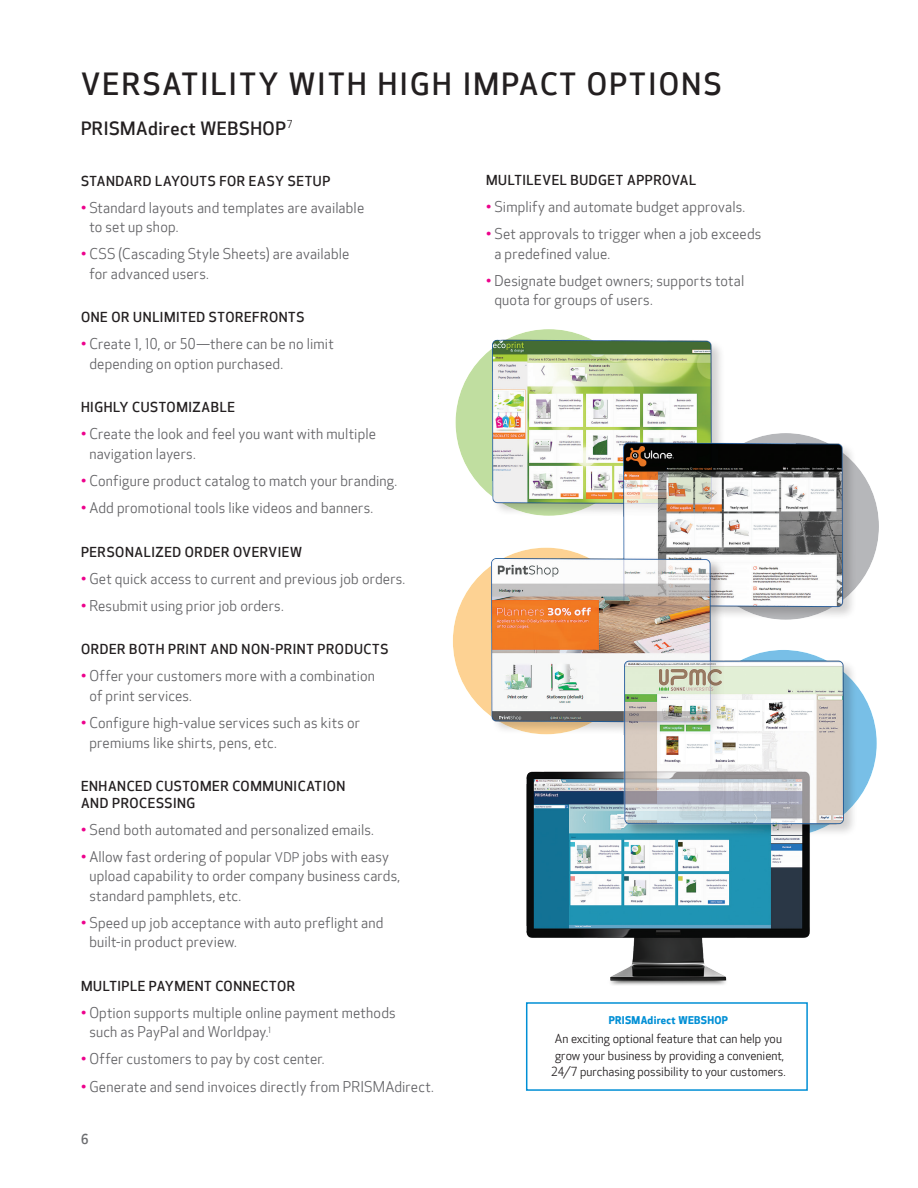
<style>
.page{position:relative;width:918px;height:1188px;background:#fff}
.page>*{position:absolute;margin:0;border:0;box-sizing:border-box;transform-origin:0 0}
.Page_Header{font:500 30px "Optic Sans 301";letter-spacing:.08em;color:#231f20}
.Page_Subheads{font:500 18px "Optic Sans 301";letter-spacing:.03em;color:#231f20}
.Bullet_Text_Pg6{font:14.25px/19.5px "Optic Sans 201";letter-spacing:.015em;color:#636366}
.Gray_Text_Last_Parag{font:14.25px/19.5px "Optic Sans 201";letter-spacing:.01em;color:#636366}
.TEXT_Subhead{font:500 13.5px/16.5px "Optic Sans 301";letter-spacing:.045em;color:#231f20}
.t1{font:500 13.5px "Optic Sans 301";color:#6c6d70}
.CAPTION_text{font:12px/16.5px "Optic Sans 201";color:#231f20;text-align:center}
.CAPTION_head{font:700 10.5px "Optic Sans 401";letter-spacing:.03em;color:#008fd5}
.s1{color:#ed028c}
.s2{font-size:12.75px}
</style>
<div class="page">
<div style="left:453px;top:548px;width:187px;height:186px;background:#fdd293;border-radius:50%"></div>
<img style="left:467px;top:329px;width:402px;height:656px">
<div style="left:526px;top:1002px;width:282px;height:89px;border:2px solid #008fd5"></div>
<h1 class="Page_Header" style="left:81px;top:67px;width:642px">VERSATILITY WITH HIGH IMPACT OPTIONS</h1>
<h3 class="Page_Subheads" style="left:81px;top:118px;width:213px">PRISMAdirect WEBSHOP<sup>7</sup></h3>
<h5 class="TEXT_Subhead" style="left:81px;top:173px;width:251px">STANDARD LAYOUTS FOR EASY SETUP</h5>
<p class="Bullet_Text_Pg6" style="left:89px;top:198px;width:276px;text-indent:-8px"><span class="s1">•</span> Standard layouts and templates are available to set up shop.</p>
<p class="Gray_Text_Last_Parag" style="left:89px;top:245px;width:262px;text-indent:-8px"><span class="s1">•</span> CSS (Cascading Style Sheets) are available for advanced users.</p>
<h5 class="TEXT_Subhead" style="left:81px;top:310px;width:225px">ONE OR UNLIMITED STOREFRONTS</h5>
<p class="Gray_Text_Last_Parag" style="left:89px;top:335px;width:246px;text-indent:-8px"><span class="s1">•</span> Create 1, 10, or 50—there can be no limit depending on option purchased.</p>
<h5 class="TEXT_Subhead" style="left:81px;top:400px;width:156px">HIGHLY CUSTOMIZABLE</h5>
<p class="Bullet_Text_Pg6" style="left:89px;top:425px;width:288px;text-indent:-8px"><span class="s1">•</span> Create the look and feel you want with multiple navigation layers.</p>
<p class="Bullet_Text_Pg6" style="left:81px;top:472px;width:318px"><span class="s1">•</span> Configure product catalog to match your branding.</p>
<p class="Gray_Text_Last_Parag" style="left:81px;top:499px;width:294px"><span class="s1">•</span> Add promotional tools like videos and banners.</p>
<h5 class="TEXT_Subhead" style="left:81px;top:544px;width:223px">PERSONALIZED ORDER OVERVIEW</h5>
<p class="Bullet_Text_Pg6" style="left:81px;top:569px;width:326px"><span class="s1">•</span> Get quick access to current and previous job orders.</p>
<p class="Gray_Text_Last_Parag" style="left:81px;top:596px;width:204px"><span class="s1">•</span> Resubmit using prior job orders.</p>
<h5 class="TEXT_Subhead" style="left:81px;top:642px;width:309px">ORDER BOTH PRINT AND NON-PRINT PRODUCTS</h5>
<p class="Bullet_Text_Pg6" style="left:89px;top:667px;width:287px;text-indent:-8px"><span class="s1">•</span> Offer your customers more with a combination of print services.</p>
<p class="Gray_Text_Last_Parag" style="left:89px;top:714px;width:272px;text-indent:-8px"><span class="s1">•</span> Configure high-value services such as kits or premiums like shirts, pens, etc.</p>
<h5 class="TEXT_Subhead" style="left:81px;top:778px;width:266px">ENHANCED CUSTOMER COMMUNICATION<br>AND PROCESSING</h5>
<p class="Bullet_Text_Pg6" style="left:81px;top:820px;width:294px"><span class="s1">•</span> Send both automated and personalized emails.</p>
<p class="Bullet_Text_Pg6" style="left:89px;top:847px;width:312px;text-indent:-8px"><span class="s1">•</span> Allow fast ordering of popular <span class="s2">VDP</span> jobs with easy upload capability to order company business cards, standard pamphlets, etc.</p>
<p class="Gray_Text_Last_Parag" style="left:89px;top:913px;width:296px;text-indent:-8px"><span class="s1">•</span> Speed up job acceptance with auto preflight and built-in product preview.</p>
<h5 class="TEXT_Subhead" style="left:81px;top:978px;width:216px">MULTIPLE PAYMENT CONNECTOR</h5>
<p class="Bullet_Text_Pg6" style="left:89px;top:1003px;width:308px;text-indent:-8px"><span class="s1">•</span> Option supports multiple online payment methods such as PayPal and Worldpay.<sup>1</sup></p>
<p class="Bullet_Text_Pg6" style="left:81px;top:1050px;width:245px"><span class="s1">•</span> Offer customers to pay by cost center.</p>
<p class="Gray_Text_Last_Parag" style="left:81px;top:1077px;width:354px"><span class="s1">•</span> Generate and send invoices directly from PRISMAdirect.</p>
<p class="t1" style="left:81px;top:1132px;width:9px">6</p>
<h5 class="TEXT_Subhead" style="left:486px;top:172px;width:212px">MULTILEVEL BUDGET APPROVAL</h5>
<p class="Bullet_Text_Pg6" style="left:486px;top:198px;width:261px"><span class="s1">•</span> Simplify and automate budget approvals.</p>
<p class="Bullet_Text_Pg6" style="left:494px;top:225px;width:269px;text-indent:-8px"><span class="s1">•</span> Set approvals to trigger when a job exceeds a predefined value.</p>
<p class="Bullet_Text_Pg6" style="left:494px;top:271px;width:251px;text-indent:-8px"><span class="s1">•</span> Designate budget owners; supports total quota for groups of users.</p>
<h5 class="CAPTION_head" style="left:609px;top:1014px;width:121px">PRISMAdirect WEBSHOP</h5>
<p class="CAPTION_text" style="left:551px;top:1031px;width:236px">An exciting optional feature that can help you grow your business by providing a convenient,<br>24/7 purchasing possibility to your customers.</p>
</div>
